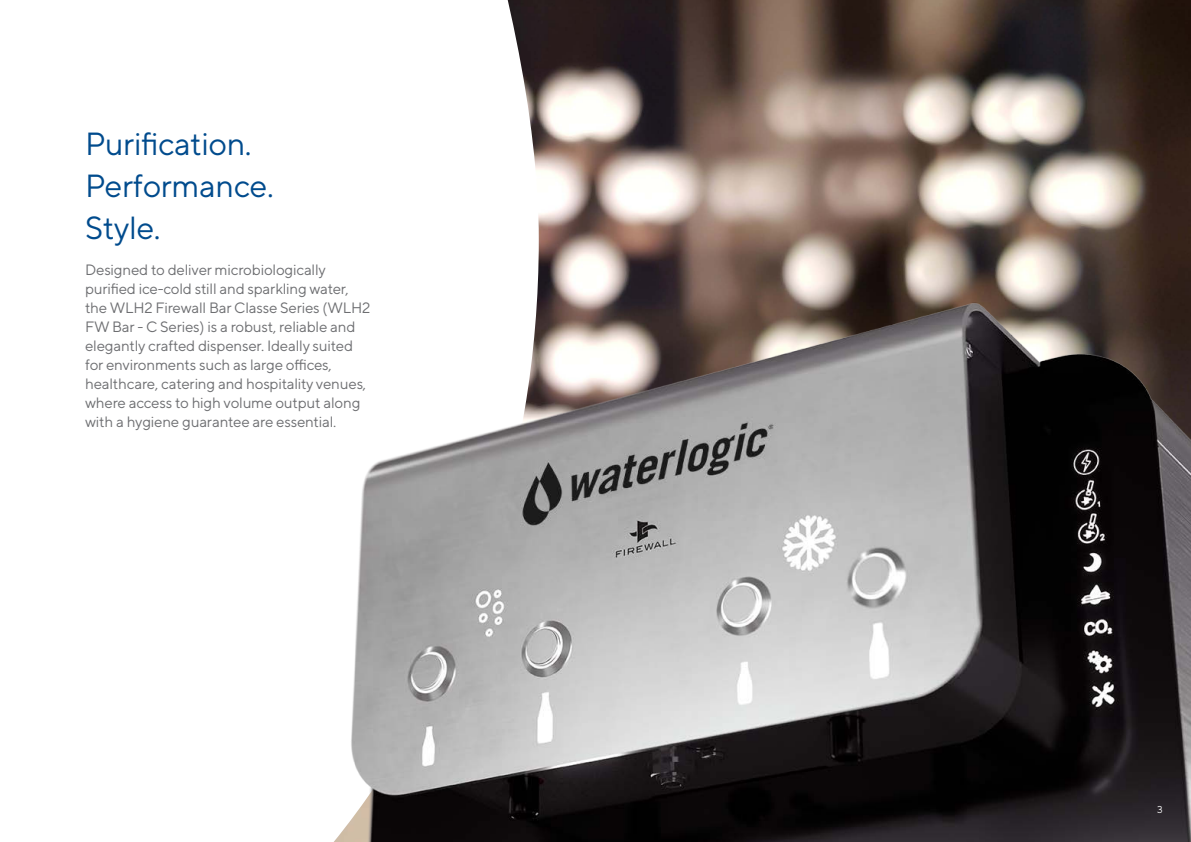
<style>
.page{position:relative;width:1191px;height:842px;background:#fff}
.page>*{position:absolute;margin:0;border:0;box-sizing:border-box;transform-origin:0 0}
.t1{font:32px/42px "TT Norms Pro";letter-spacing:-.01em;color:#004b8d}
.t2{font:15px/19px "TT Norms Pro";letter-spacing:-.01em;color:#6d6e71}
.t3{font:10px "TT Norms Pro";color:#fff}
</style>
<div class="page">
<img style="left:539px;top:0;width:652px;height:276px">
<svg style="left:507px;top:0;width:32px;height:276px"></svg>
<img style="left:334px;top:276px;width:857px;height:566px">
<h1 class="t1" style="left:85px;top:120px;width:190px">Purification.<br>Performance.<br>Style.</h1>
<p class="t2" style="left:85px;top:259px;width:287px">Designed to deliver microbiologically purified ice-cold still and sparkling water, the WLH2 Firewall Bar Classe Series (WLH2<br>FW Bar - C Series) is a robust, reliable and elegantly crafted dispenser. Ideally suited for environments such as large offices, healthcare, catering and hospitality venues, where access to high volume output along with a hygiene guarantee are essential.</p>
<p class="t3" style="left:1157px;top:802px;width:7px">3</p>
</div>
